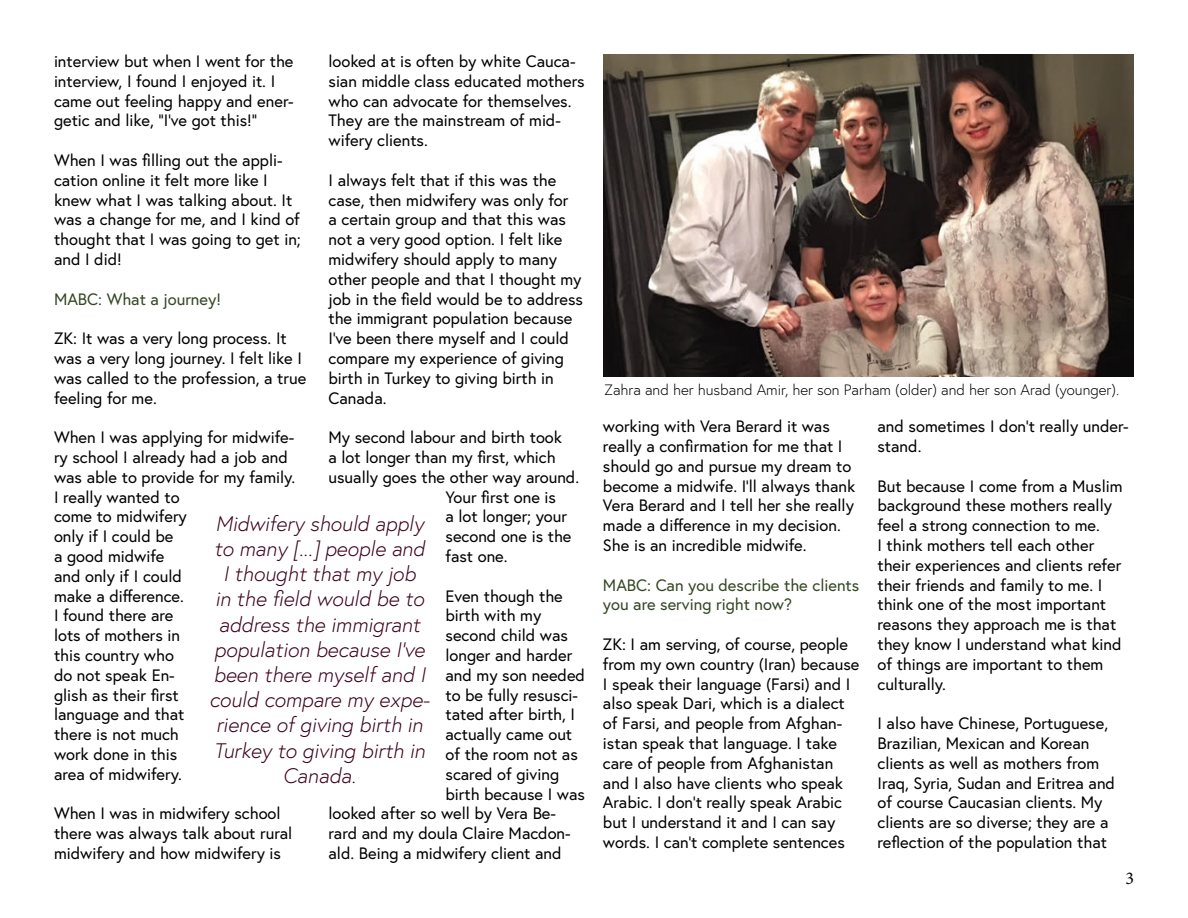
<style>
.page{position:relative;width:1188px;height:918px;background:#fff}
.page>*{position:absolute;margin:0;border:0;box-sizing:border-box;transform-origin:0 0}
.t1{font:italic 300 21px/25.2px "Europa";color:#3c001b;text-align:center}
.t2{font:18px "Minion Pro";color:#000}
.t3{font:16.5px/19.8px "Europa";color:#000}
.t4{font:16.5px/19.8px "Europa";color:#334724}
.t5{font:300 15px "Europa";color:#000}
</style>
<div class="page">
<img style="left:603px;top:54px;width:531px;height:322px">
<p class="t3" style="left:54px;top:51px;width:241px">interview but when I went for the interview I, found I enjoyed it I.</p>
<p class="t3" style="left:54px;top:110px;width:205px">getic and like “, ’Ive got this “!</p>
<p class="t3" style="left:54px;top:91px;width:241px">came out feeling happy and ener-</p>
<p class="t3" style="left:328px;top:51px;width:249px">looked at is often by white Cauca-</p>
<p class="t3" style="left:328px;top:91px;width:245px">who can advocate for themselves.</p>
<p class="t3" style="left:328px;top:130px;width:101px">wifery clients.</p>
<p class="t3" style="left:328px;top:71px;width:258px">sian middle class educated mothers</p>
<p class="t3" style="left:328px;top:110px;width:234px">They are the mainstream of mid-</p>
<p class="t3" style="left:54px;top:150px;width:230px">When I was filling out the appli-</p>
<p class="t3" style="left:54px;top:190px;width:248px">knew what I was talking about It. was a change for me, and I kind of thought that I was going to get in; and I did!</p>
<p class="t4" style="left:54px;top:289px;width:169px">MABC: What a journey!</p>
<p class="t3" style="left:54px;top:328px;width:254px">ZK It: was a very long process It. was a very long journey I. felt like I was called to the profession a, true feeling for me.</p>
<p class="t3" style="left:54px;top:170px;width:215px">cation online it felt more like I</p>
<p class="t3" style="left:328px;top:170px;width:256px">I always felt that if this was the case, then midwifery was only for<br>a certain group and that this was not a very good option I. felt like midwifery should apply to many other people and that I thought my job in the field would be to address the immigrant population because ’Ive been there myself and I could compare my experience of giving birth in Turkey to giving birth in<br>Canada.</p>
<p class="t3" style="left:328px;top:427px;width:235px">My second labour and birth took</p>
<p class="t3" style="left:328px;top:447px;width:229px">a lot longer than my first, which</p>
<p class="t3" style="left:328px;top:467px;width:252px">usually goes the other way around.</p>
<p class="t3" style="left:445px;top:487px;width:112px">Your first one is</p>
<p class="t3" style="left:445px;top:506px;width:123px">a lot longer; your</p>
<p class="t3" style="left:445px;top:526px;width:128px">second one is the</p>
<p class="t3" style="left:445px;top:546px;width:64px">fast one.</p>
<p class="t3" style="left:445px;top:586px;width:141px">Even though the birth with my second child was longer and harder and my son needed</p>
<p class="t3" style="left:445px;top:704px;width:131px">tated after birth I,</p>
<p class="t3" style="left:54px;top:427px;width:242px">When I was applying for midwife-</p>
<p class="t3" style="left:54px;top:467px;width:243px">was able to provide for my family.<br>I really wanted to<br>come to midwifery<br>only Iif could be<br>a good midwife<br>and only Iif could<br>make a difference.<br>I found there are<br>lots of mothers in<br>this country who</p>
<p class="t3" style="left:54px;top:685px;width:126px">glish as their first</p>
<p class="t3" style="left:54px;top:447px;width:235px">ry school I already had a job and</p>
<p class="t1" style="left:214px;top:511px;width:213px">Midwifery should apply to many [...] people and<br>I thought that my job in the field would be to address the immigrant population because ’I ve been there myself and I</p>
<p class="t1" style="left:216px;top:712px;width:208px">rience of giving birth in</p>
<p class="t3" style="left:54px;top:665px;width:122px">do not speak En-</p>
<p class="t3" style="left:54px;top:704px;width:132px">language and that there is not much work done in this area of midwifery.</p>
<p class="t3" style="left:54px;top:803px;width:240px">When I was in midwifery school there was always talk about rural midwifery and how midwifery is</p>
<p class="t3" style="left:445px;top:685px;width:134px">to be fully resusci-</p>
<p class="t3" style="left:445px;top:724px;width:141px">actually came out of the room not as scared of giving birth because I was</p>
<p class="t1" style="left:209px;top:687px;width:222px">could compare my expe-</p>
<p class="t1" style="left:214px;top:737px;width:213px">Turkey to giving birth in<br>Canada.</p>
<p class="t3" style="left:328px;top:803px;width:229px">looked after so well by Vera Be-</p>
<p class="t3" style="left:328px;top:823px;width:244px">rard and my doula Claire Macdon-</p>
<p class="t3" style="left:328px;top:843px;width:235px">ald. Being a midwifery client and</p>
<p class="t5" style="left:605px;top:381px;width:516px">Zahra and her husband Amir, her son Parham (older) and her son Arad (younger .(</p>
<p class="t3" style="left:603px;top:416px;width:254px">working with Vera Berard it was really a confirmation for me that I should go and pursue my dream to become a midwife l l’I. always thank<br>Vera Berard and I tell her she really made a difference in my decision.<br>She is an incredible midwife.</p>
<p class="t4" style="left:603px;top:575px;width:258px">MABC: Can you describe the clients you are serving right now?</p>
<p class="t3" style="left:603px;top:634px;width:258px">ZK I: am serving, of course, people from my own country (Iran) because I speak their language (Farsi) and I also speak Dari, which is a dialect</p>
<p class="t3" style="left:603px;top:733px;width:235px">istan speak that language I. take</p>
<p class="t3" style="left:603px;top:713px;width:241px">of Farsi, and people from Afghan-</p>
<p class="t3" style="left:603px;top:753px;width:243px">care of people from Afghanistan and I also have clients who speak<br>Arabic I. dont’ really speak Arabic but I understand it and I can say words I. cant’ complete sentences</p>
<p class="t3" style="left:877px;top:416px;width:253px">and sometimes I dont’ really under-</p>
<p class="t3" style="left:877px;top:436px;width:45px">stand.</p>
<p class="t3" style="left:877px;top:476px;width:247px">But because I come from a Muslim background these mothers really feel a strong connection to me.<br>I think mothers tell each other their experiences and clients refer their friends and family to me I. think one of the most important reasons they approach me is that they know I understand what kind of things are important to them culturally.</p>
<p class="t3" style="left:877px;top:713px;width:239px">I also have Chinese, Portuguese,<br>Brazilian, Mexican and Korean clients as well as mothers from<br>Iraq, Syria, Sudan and Eritrea and of course Caucasian clients. My clients are so diverse; they are a reflection of the population that</p>
<p class="t2" style="left:1125px;top:866px;width:10px">3</p>
</div>
